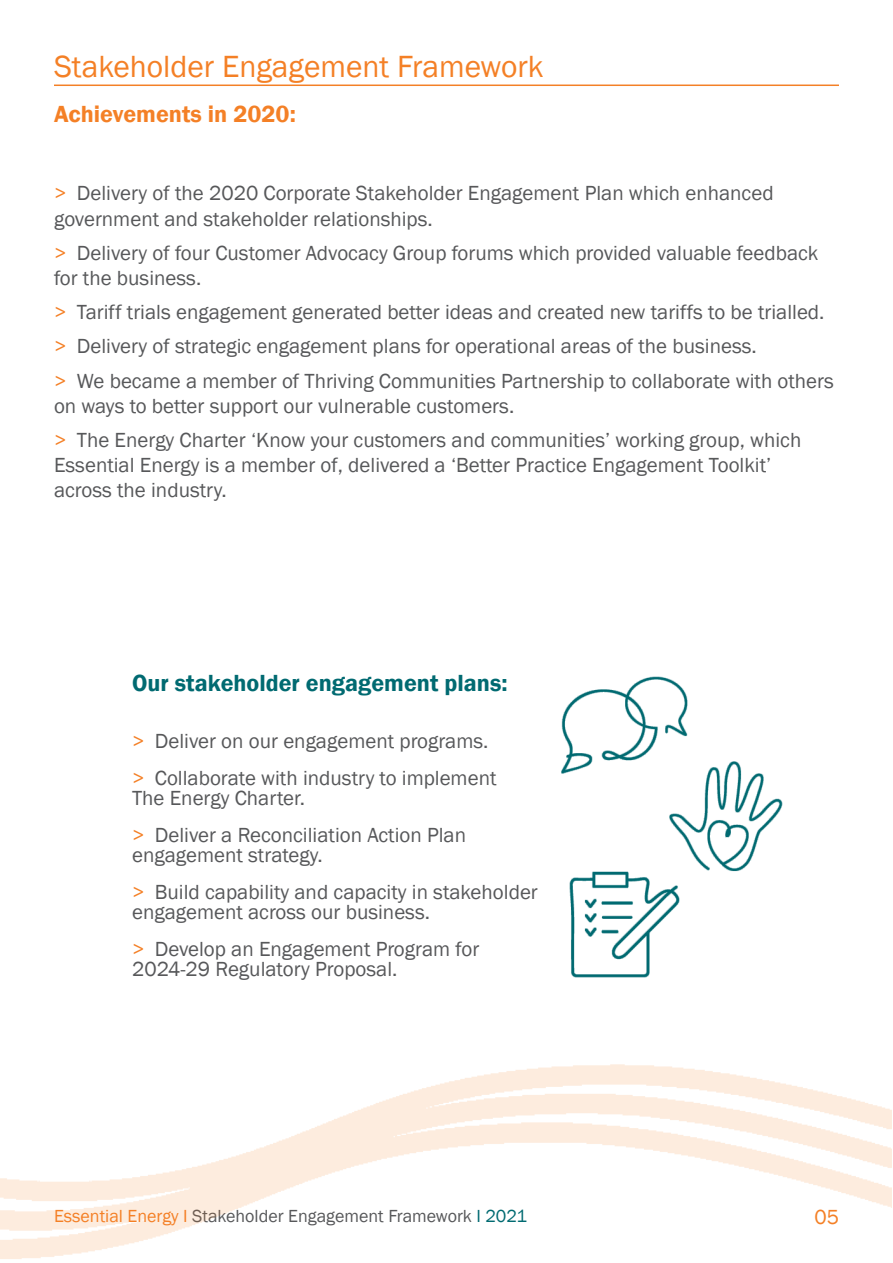
<style>
.page{position:relative;width:893px;height:1263px;background:#fff}
.page>*{position:absolute;margin:0;border:0;box-sizing:border-box;transform-origin:0 0}
.t1{font:31.5px "Franklin Gothic";color:#f48026}
.t2{font:600 24px "Franklin Gothic";color:#006a71}
.t3{font:600 24px "Franklin Gothic";color:#f48026}
.t4{font:21px/25.2px "Franklin Gothic";color:#57585a}
.t5{font:21px "Franklin Gothic";color:#f48026}
.t6{font:18px "Franklin Gothic";color:#57585a}
.s1{color:#f48026}
.s2{color:#006a71}
</style>
<div class="page">
<img style="left:0;top:1064px;width:892px;height:195px">
<img style="left:561px;top:676px;width:127px;height:98px">
<img style="left:569px;top:871px;width:111px;height:107px">
<img style="left:661px;top:755px;width:122px;height:123px">
<hr style="left:54px;top:85px;width:785px;height:1px;background:#f48026">
<p class="t1" style="left:54px;top:47px;width:491px">Stakeholder Engagement Framework</p>
<p class="t3" style="left:54px;top:99px;width:243px">Achievements in 2020:</p>
<p class="t4" style="left:54px;top:181px;width:721px"><span class="s1">&gt;</span> Delivery of the 2020 Corporate Stakeholder Engagement Plan which enhanced government and stakeholder relationships.</p>
<p class="t4" style="left:54px;top:241px;width:766px"><span class="s1">&gt;</span> Delivery of four Customer Advocacy Group forums which provided valuable feedback for the business.</p>
<p class="t4" style="left:54px;top:300px;width:772px"><span class="s1">&gt;</span> Tariff trials engagement generated better ideas and created new tariffs to be trialled.</p>
<p class="t4" style="left:54px;top:334px;width:704px"><span class="s1">&gt;</span> Delivery of strategic engagement plans for operational areas of the business.</p>
<p class="t4" style="left:54px;top:368px;width:781px"><span class="s1">&gt;</span> We became a member of Thriving Communities Partnership to collaborate with others on ways to better support our vulnerable customers.</p>
<p class="t4" style="left:54px;top:428px;width:749px"><span class="s1">&gt;</span> The Energy Charter ‘Know your customers and communities’ working group, which<br>Essential Energy is a member of, delivered a ‘Better Practice Engagement Toolkit’ across the industry.</p>
<p class="t2" style="left:132px;top:668px;width:377px">Our stakeholder engagement plans:</p>
<p class="t4" style="left:132px;top:728px;width:358px"><span class="s1">&gt;</span> Deliver on our engagement programs.</p>
<p class="t4" style="left:132px;top:769px;width:366px;line-height:19.5px"><span class="s1">&gt;</span> Collaborate with industry to implement<br>The Energy Charter.</p>
<p class="t4" style="left:132px;top:826px;width:335px;line-height:19.5px"><span class="s1">&gt;</span> Deliver a Reconciliation Action Plan engagement strategy.</p>
<p class="t4" style="left:132px;top:883px;width:407px;line-height:19.5px"><span class="s1">&gt;</span> Build capability and capacity in stakeholder engagement across our business.</p>
<p class="t4" style="left:132px;top:940px;width:349px;line-height:19.5px"><span class="s1">&gt;</span> Develop an Engagement Program for<br>2024-29 Regulatory Proposal.</p>
<p class="t6" style="left:54px;top:1204px;width:474px"><span class="s1">Essential Energy I</span> Stakeholder Engagement Framework <span class="s2">I 2021</span></p>
<p class="t5" style="left:814px;top:1204px;width:26px">05</p>
</div>
